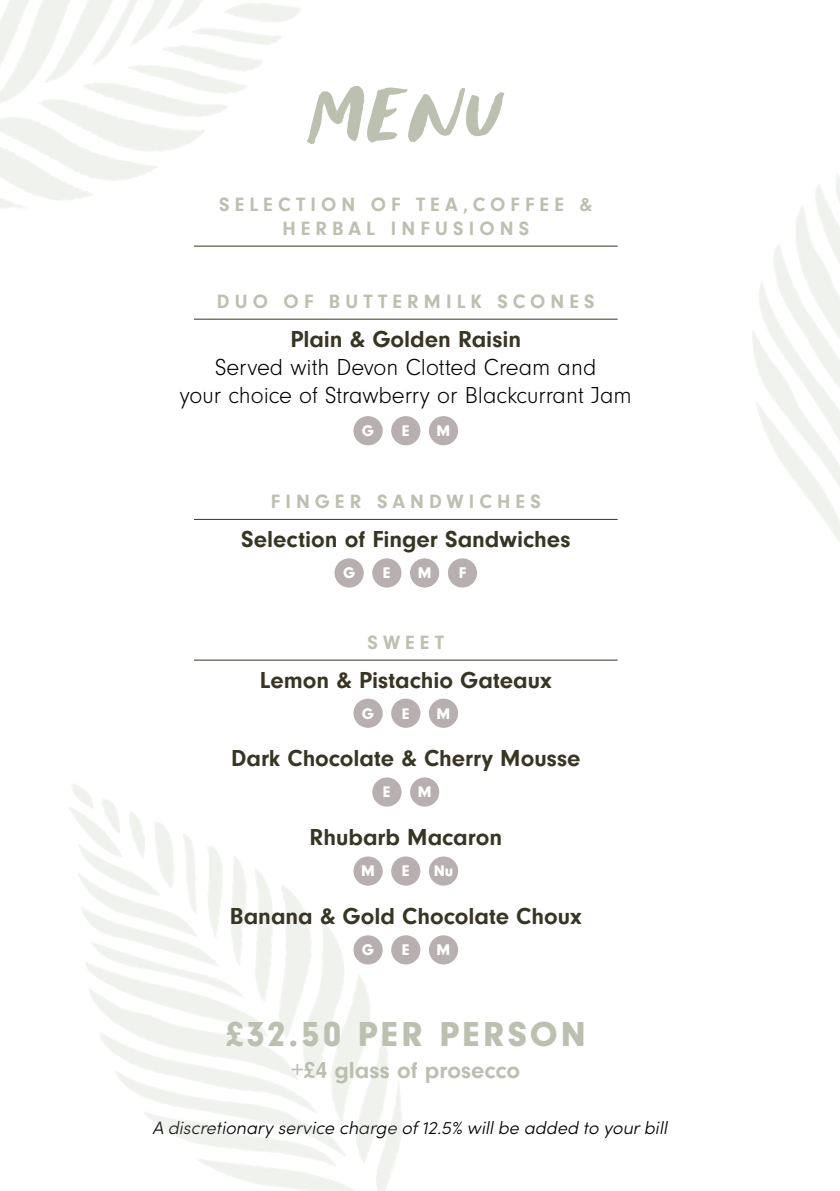
<style>
.page{position:relative;width:840px;height:1191px;background:#fff}
.page>*{position:absolute;margin:0;border:0;box-sizing:border-box;transform-origin:0 0}
.t1{font:96px "Foxglove";color:#bcc0b1}
.t2{font:900 36px "Neuzeit Gro";letter-spacing:.095em;color:#bcc0b1}
.t3{font:700 24px "Neuzeit Gro";color:#393525}
.t4{font:300 24px/28px "Neuzeit Gro";color:#000;text-align:center}
.t5{font:700 24px "Neuzeit Gro";color:#bcc0b1}
.t6{font:700 20px/24px "Neuzeit Gro";letter-spacing:.255em;color:#bcc0b1;text-align:center}
.t7{font:italic 300 18px "Sofia Pro";color:#000}
.t8{font:900 16px "Neuzeit Gro";color:#fff}
</style>
<div class="page">
<div style="left:428px;top:416px;width:30px;height:29px;background:#b8b0b0;border-radius:50%"></div>
<div style="left:391px;top:416px;width:29px;height:29px;background:#b8b0b0;border-radius:50%"></div>
<div style="left:353px;top:416px;width:29px;height:29px;background:#b8b0b0;border-radius:50%"></div>
<div style="left:428px;top:698px;width:30px;height:30px;background:#b8b0b0;border-radius:50%"></div>
<div style="left:391px;top:698px;width:29px;height:30px;background:#b8b0b0;border-radius:50%"></div>
<div style="left:353px;top:698px;width:29px;height:30px;background:#b8b0b0;border-radius:50%"></div>
<div style="left:428px;top:935px;width:30px;height:29px;background:#b8b0b0;border-radius:50%"></div>
<div style="left:391px;top:935px;width:29px;height:29px;background:#b8b0b0;border-radius:50%"></div>
<div style="left:353px;top:935px;width:29px;height:29px;background:#b8b0b0;border-radius:50%"></div>
<div style="left:410px;top:777px;width:29px;height:29px;background:#b8b0b0;border-radius:50%"></div>
<div style="left:372px;top:777px;width:29px;height:29px;background:#b8b0b0;border-radius:50%"></div>
<div style="left:447px;top:558px;width:30px;height:29px;background:#b8b0b0;border-radius:50%"></div>
<div style="left:410px;top:558px;width:29px;height:29px;background:#b8b0b0;border-radius:50%"></div>
<div style="left:372px;top:558px;width:29px;height:29px;background:#b8b0b0;border-radius:50%"></div>
<div style="left:334px;top:558px;width:29px;height:29px;background:#b8b0b0;border-radius:50%"></div>
<hr style="left:194px;top:319px;width:423px;height:1px;background:#393525">
<hr style="left:194px;top:246px;width:423px;height:1px;background:#393525">
<hr style="left:194px;top:519px;width:423px;height:1px;background:#393525">
<hr style="left:194px;top:660px;width:423px;height:1px;background:#393525">
<div style="left:353px;top:856px;width:29px;height:29px;background:#b8b0b0;border-radius:50%"></div>
<div style="left:391px;top:856px;width:29px;height:29px;background:#b8b0b0;border-radius:50%"></div>
<div style="left:428px;top:856px;width:30px;height:29px;background:#b8b0b0;border-radius:50%"></div>
<h1 class="t1" style="left:307px;top:64px;width:199px">menu</h1>
<p class="t6" style="left:219px;top:193px;width:374px">SELECTION OF TEA,COFFEE &amp;<br>HERBAL INFUSIONS</p>
<p class="t6" style="left:217px;top:289px;width:379px">DUO OF BUTTERMILK SCONES</p>
<p class="t3" style="left:290px;top:325px;width:232px">Plain &amp; Golden Raisin</p>
<p class="t4" style="left:180px;top:353px;width:453px">Served with Devon Clotted Cream and<br>your choice of Strawberry or Blackcurrant Jam</p>
<p class="t8" style="left:362px;top:422px;width:14px">G</p>
<p class="t8" style="left:402px;top:421px;width:9px">E</p>
<p class="t8" style="left:436px;top:422px;width:15px">M</p>
<p class="t6" style="left:270px;top:489px;width:271px">FINGER SANDWICHES</p>
<p class="t3" style="left:241px;top:525px;width:330px">Selection of Finger Sandwiches</p>
<p class="t8" style="left:343px;top:564px;width:14px">G</p>
<p class="t8" style="left:383px;top:564px;width:9px">E</p>
<p class="t8" style="left:417px;top:564px;width:15px">M</p>
<p class="t8" style="left:458px;top:564px;width:9px">F</p>
<p class="t6" style="left:367px;top:630px;width:78px">SWEET</p>
<p class="t3" style="left:260px;top:666px;width:293px">Lemon &amp; Pistachio Gateaux</p>
<p class="t8" style="left:362px;top:704px;width:14px">G</p>
<p class="t8" style="left:402px;top:704px;width:9px">E</p>
<p class="t8" style="left:436px;top:704px;width:15px">M</p>
<p class="t3" style="left:231px;top:745px;width:351px">Dark Chocolate &amp; Cherry Mousse</p>
<p class="t8" style="left:383px;top:783px;width:9px">E</p>
<p class="t8" style="left:417px;top:783px;width:15px">M</p>
<p class="t3" style="left:309px;top:823px;width:194px">Rhubarb Macaron</p>
<p class="t8" style="left:361px;top:862px;width:15px">M</p>
<p class="t8" style="left:402px;top:862px;width:9px">E</p>
<p class="t8" style="left:433px;top:862px;width:21px">Nu</p>
<p class="t3" style="left:230px;top:902px;width:353px">Banana &amp; Gold Chocolate Choux</p>
<p class="t8" style="left:362px;top:941px;width:14px">G</p>
<p class="t8" style="left:402px;top:940px;width:9px">E</p>
<p class="t8" style="left:436px;top:941px;width:15px">M</p>
<h2 class="t2" style="left:225px;top:1013px;width:361px">£32.50 PER PERSON</h2>
<p class="t5" style="left:291px;top:1056px;width:230px">+£4 glass of prosecco</p>
<p class="t7" style="left:152px;top:1114px;width:515px">A discretionary service charge of 12.5% will be added to your bill</p>
</div>
